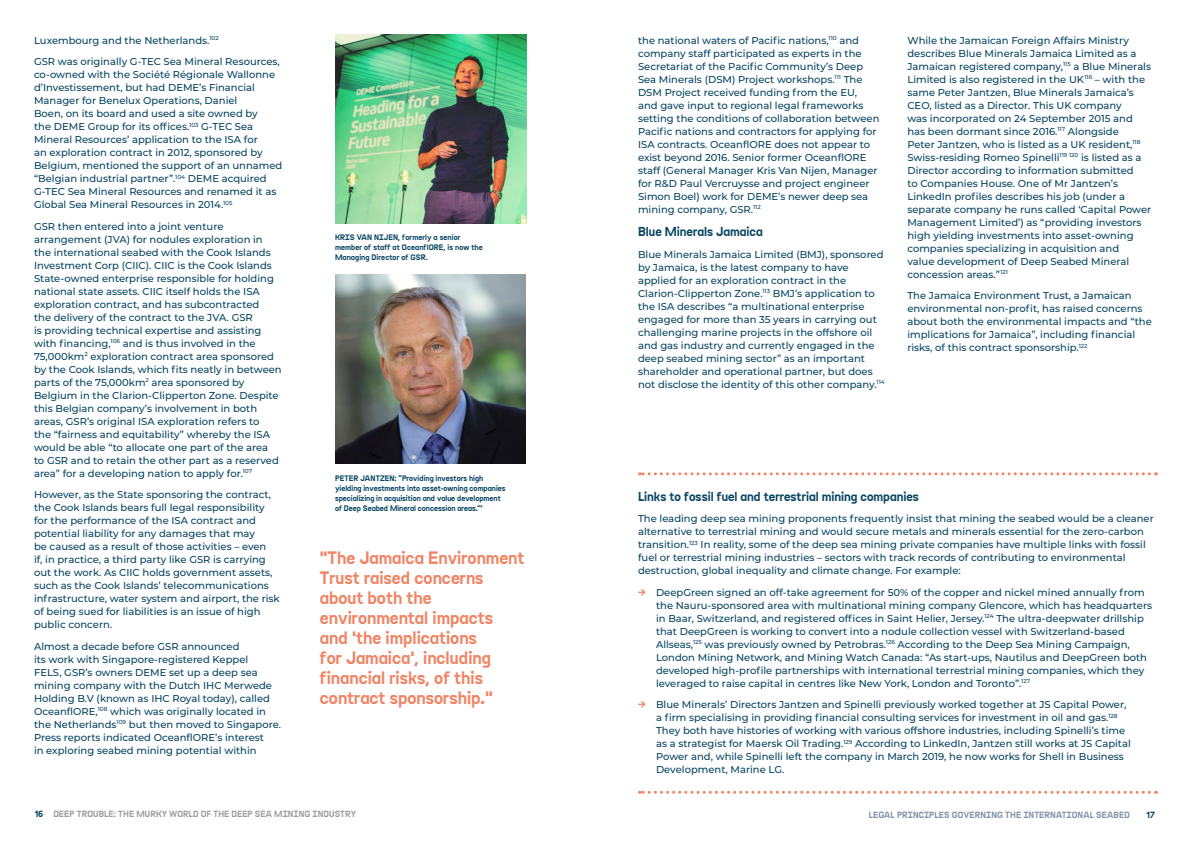
<style>
.page{position:relative;width:1191px;height:842px;background:#fff}
.page>*{position:absolute;margin:0;border:0;box-sizing:border-box;transform-origin:0 0}
.t1{font:18px/20px "Sanctuary LC";color:#f08464}
.t2{font:13px "Sanctuary LC";color:#064461}
.t3{font:500 10px/13px "Montserrat";color:#064461}
.t4{font:9px "Sanctuary LC";letter-spacing:.01em;color:#9d9d9c}
.t5{font:9px "Sanctuary LC";color:#8491a6}
.t6{font:9px "Sanctuary LC";color:#064461}
.t7{font:8px/10px "Sanctuary LC";color:#064461}
.s1{font-family:"Sanctuary LC";font-weight:400;color:#f08464}
.s2{color:#064461}
</style>
<div class="page">
<img style="left:335px;top:274px;width:190px;height:190px">
<img style="left:336px;top:34px;width:191px;height:190px">
<svg style="left:639px;top:472px;width:510px;height:3px"></svg>
<svg style="left:639px;top:791px;width:510px;height:3px"></svg>
<p class="t3" style="left:34px;top:29px;width:247px;line-height:21.5px">Luxembourg and the Netherlands.<sup>102<br></sup>GSR was originally G-TEC Sea Mineral Resources,</p>
<p class="t3" style="left:34px;top:68px;width:250px">co-owned with the Société Régionale Wallonne d’Investissement, but had DEME’s Financial Manager for Benelux Operations, Daniel<br>Boen, on its board and used a site owned by<br>the DEME Group for its offices.<sup>103</sup> G-TEC Sea Mineral Resources’ application to the ISA for<br>an exploration contract in 2012, sponsored by Belgium, mentioned the support of an unnamed “Belgian industrial partner”.<sup>104</sup> DEME acquired G-TEC Sea Mineral Resources and renamed it as Global Sea Mineral Resources in 2014.<sup>105</sup></p>
<p class="t3" style="left:34px;top:219px;width:249px">GSR then entered into a joint venture arrangement (JVA) for nodules exploration in the international seabed with the Cook Islands Investment Corp (CIIC). CIIC is the Cook Islands State-owned enterprise responsible for holding national state assets. CIIC itself holds the ISA exploration contract, and has subcontracted<br>the delivery of the contract to the JVA. GSR<br>is providing technical expertise and assisting with financing,<sup>106</sup> and is thus involved in the 75,000km<sup>2</sup> exploration contract area sponsored by the Cook Islands, which fits neatly in between parts of the 75,000km<sup>2</sup> area sponsored by Belgium in the Clarion-Clipperton Zone. Despite this Belgian company’s involvement in both areas, GSR’s original ISA exploration refers to<br>the “fairness and equitability” whereby the ISA would be able “to allocate one part of the area<br>to GSR and to retain the other part as a reserved area” for a developing nation to apply for.<sup>107</sup></p>
<p class="t3" style="left:34px;top:488px;width:247px">However, as the State sponsoring the contract, the Cook Islands bears full legal responsibility for the performance of the ISA contract and potential liability for any damages that may<br>be caused as a result of those activities – even<br>if, in practice, a third party like GSR is carrying out the work. As CIIC holds government assets, such as the Cook Islands’ telecommunications infrastructure, water system and airport, the risk of being sued for liabilities is an issue of high public concern.</p>
<p class="t3" style="left:34px;top:639px;width:249px">Almost a decade before GSR announced<br>its work with Singapore-registered Keppel<br>FELS, GSR’s owners DEME set up a deep sea mining company with the Dutch IHC Merwede Holding B.V (known as IHC Royal today), called OceanflORE,<sup>108</sup> which was originally located in the Netherlands<sup>109</sup> but then moved to Singapore.<br>Press reports indicated OceanflORE’s interest<br>in exploring seabed mining potential within</p>
<p class="t7" style="left:335px;top:232px;width:149px">KRIS VAN NIJEN, formerly a senior member of staff at OceanflORE, is now the<br>Managing Director of GSR.</p>
<p class="t7" style="left:335px;top:473px;width:172px">PETER JANTZEN: “Providing investors high yielding investments into asset-owning companies specializing in acquisition and value development of Deep Seabed Mineral concession areas.”'</p>
<h1 class="t1" style="left:320px;top:548px;width:206px">"The Jamaica Environment<br>Trust raised concerns about both the environmental impacts and 'the implications<br>for Jamaica', including financial risks, of this contract sponsorship."</h1>
<p class="t3" style="left:638px;top:33px;width:243px">the national waters of Pacific nations,<sup>110</sup> and company staff participated as experts in the Secretariat of the Pacific Community’s Deep Sea Minerals (DSM) Project workshops.<sup>111</sup> The DSM Project received funding from the EU,<br>and gave input to regional legal frameworks setting the conditions of collaboration between Pacific nations and contractors for applying for ISA contracts. OceanflORE does not appear to exist beyond 2016. Senior former OceanflORE staff (General Manager Kris Van Nijen, Manager for R&amp;D Paul Vercruysse and project engineer Simon Boel) work for DEME’s newer deep sea mining company, GSR.<sup>112</sup></p>
<h2 class="t2" style="left:638px;top:223px;width:126px">Blue Minerals Jamaica</h2>
<p class="t3" style="left:638px;top:247px;width:248px">Blue Minerals Jamaica Limited (BMJ), sponsored by Jamaica, is the latest company to have applied for an exploration contract in the Clarion-Clipperton Zone.<sup>113</sup> BMJ’s application to the ISA describes “a multinational enterprise engaged for more than 35 years in carrying out challenging marine projects in the offshore oil and gas industry and currently engaged in the deep seabed mining sector” as an important shareholder and operational partner, but does not disclose the identity of this other company.<sup>114</sup></p>
<p class="t3" style="left:907px;top:33px;width:245px">While the Jamaican Foreign Affairs Ministry describes Blue Minerals Jamaica Limited as a Jamaican registered company,<sup>115</sup> a Blue Minerals Limited is also registered in the UK<sup>116</sup> – with the same Peter Jantzen, Blue Minerals Jamaica’s CEO, listed as a Director. This UK company<br>was incorporated on 24 September 2015 and has been dormant since 2016.<sup>117</sup> Alongside<br>Peter Jantzen, who is listed as a UK resident,<sup>118<br></sup>Swiss-residing Romeo Spinelli<sup>119</sup> <sup>120</sup> is listed as a Director according to information submitted<br>to Companies House. One of Mr Jantzen’s LinkedIn profiles describes his job (under a separate company he runs called ‘Capital Power Management Limited’) as “providing investors high yielding investments into asset-owning companies specializing in acquisition and<br>value development of Deep Seabed Mineral concession areas.”<sup>121</sup></p>
<p class="t3" style="left:907px;top:289px;width:246px">The Jamaica Environment Trust, a Jamaican environmental non-profit, has raised concerns about both the environmental impacts and “the implications for Jamaica”, including financial risks, of this contract sponsorship.<sup>122</sup></p>
<h2 class="t2" style="left:638px;top:488px;width:282px">Links to fossil fuel and terrestrial mining companies</h2>
<p class="t3" style="left:638px;top:512px;width:517px">The leading deep sea mining proponents frequently insist that mining the seabed would be a cleaner alternative to terrestrial mining and would secure metals and minerals essential for the zero-carbon transition.<sup>123</sup> In reality, some of the deep sea mining private companies have multiple links with fossil fuel or terrestrial mining industries – sectors with track records of contributing to environmental destruction, global inequality and climate change. For example:</p>
<p class="t3" style="left:656px;top:585px;width:497px;text-indent:-18px"><span class="s1">→</span> DeepGreen signed an off-take agreement for 50% of the copper and nickel mined annually from the Nauru-sponsored area with multinational mining company Glencore, which has headquarters in Baar, Switzerland, and registered offices in Saint Helier, Jersey.<sup>124</sup> The ultra-deepwater drillship that DeepGreen is working to convert into a nodule collection vessel with Switzerland-based Allseas,<sup>125</sup> was previously owned by Petrobras.<sup>126</sup> According to the Deep Sea Mining Campaign, London Mining Network, and Mining Watch Canada: “As start-ups, Nautilus and DeepGreen both developed high-profile partnerships with international terrestrial mining companies, which they leveraged to raise capital in centres like New York, London and Toronto”.<sup>127</sup></p>
<p class="t3" style="left:656px;top:698px;width:476px;text-indent:-18px"><span class="s1">→</span> Blue Minerals’ Directors Jantzen and Spinelli previously worked together at JS Capital Power, a firm specialising in providing financial consulting services for investment in oil and gas.<sup>128<br></sup>They both have histories of working with various offshore industries, including Spinelli’s time as a strategist for Maersk Oil Trading.<sup>129</sup> According to LinkedIn, Jantzen still works at JS Capital Power and, while Spinelli left the company in March 2019, he now works for Shell in Business Development, Marine LG.</p>
<p class="t4" style="left:35px;top:808px;width:323px"><span class="s2">16</span> DEEP TROUBLE: THE MURKY WORLD OF THE DEEP SEA MINING INDUSTRY</p>
<p class="t5" style="left:869px;top:809px;width:8px">Legal</p>
<p class="t5" style="left:897px;top:809px;width:7px">principles</p>
<p class="t5" style="left:951px;top:809px;width:7px">governing</p>
<p class="t5" style="left:1005px;top:809px;width:7px">the</p>
<p class="t5" style="left:1023px;top:809px;width:7px">international</p>
<p class="t5" style="left:1096px;top:809px;width:7px">seabed</p>
<p class="t6" style="left:1146px;top:809px;width:10px">17</p>
</div>
